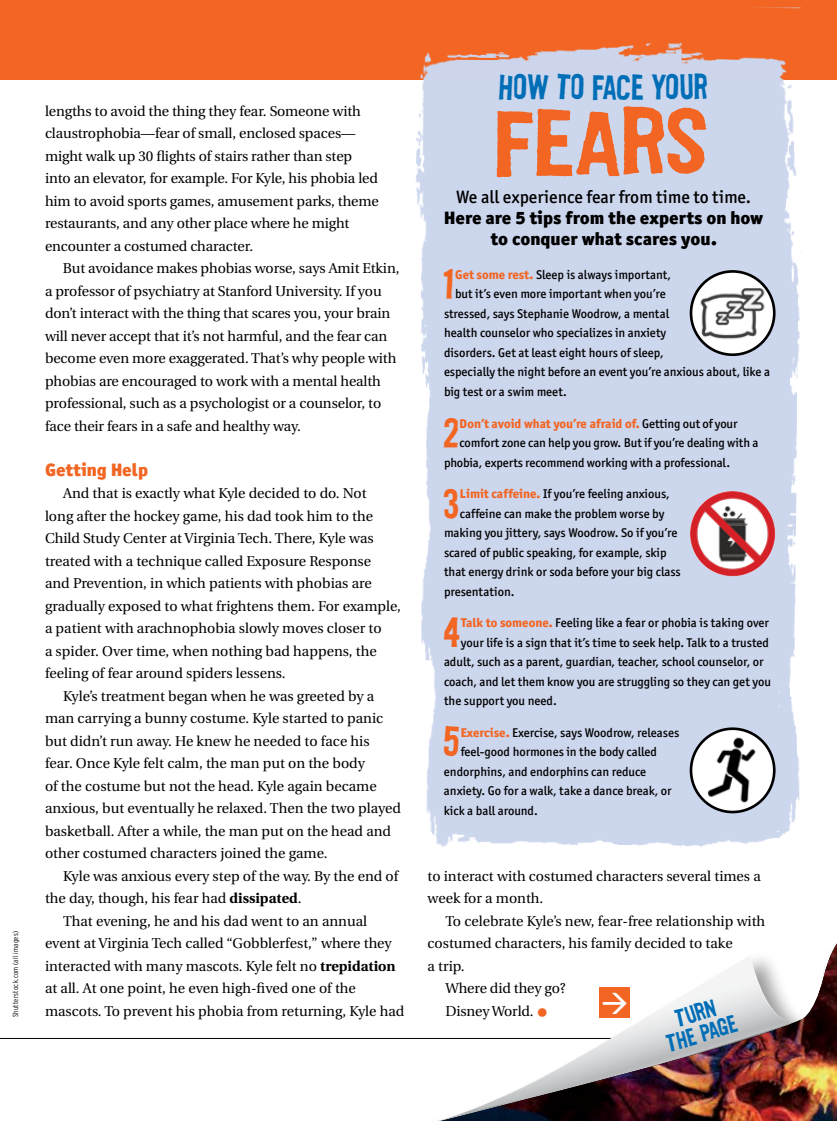
<style>
.page{position:relative;width:837px;height:1121px;background:#fff}
.page>*{position:absolute;margin:0;border:0;box-sizing:border-box;transform-origin:0 0}
.t1{font:87px "Flyerfonts Hardcore";letter-spacing:.005em;color:#f26522;scale:1.21 1}
.t2{font:39px "Flyerfonts Hardcore";color:#f26522}
.t3{font:33px "Flyerfonts Hardcore";letter-spacing:.02em;color:#006eb7}
.t4{font:22.8px/21px "Flyerfonts Hardcore";color:#006eb7;text-align:center}
.t5{font:900 18px/21px "Officina San ITC";color:#000;text-align:center}
.t6{font:500 18px "Officina San ITC";color:#000}
.t7{font:900 18px "Officina San ITC";color:#f26522}
.t8{font:14.25px/22.5px "Utopia";color:#000}
.t9{font:500 12.75px "Officina San ITC";color:#000}
.t10{font:800 12.75px "Officina San ITC";color:#f26522}
.t11{font:300 condensed 7.5px "Interstate";letter-spacing:.035em;color:#000}
.s1{font-weight:700}
.s2{font-weight:800;color:#f26522}
.s3{font-weight:500;color:#000}
.s4{font-size:27px;color:#f26522}
</style>
<div class="page">
<div style="left:0;top:0;width:837px;height:80px;background:#f26522"></div>
<hr style="left:0;top:1038px;width:837px;height:1px;background:#000">
<img style="left:416px;top:52px;width:68px;height:254px">
<img style="left:484px;top:7px;width:317px;height:299px">
<div style="left:421px;top:306px;width:183px;height:541px;background:#ccd6ed"></div>
<img style="left:779px;top:202px;width:22px;height:630px">
<div style="left:604px;top:305px;width:183px;height:542px;background:#ccd6ed"></div>
<svg style="left:691px;top:271px;width:83px;height:84px"></svg>
<img style="left:691px;top:276px;width:81px;height:71px">
<div style="left:690px;top:270px;width:86px;height:86px;border:3px solid #000;border-radius:50%"></div>
<img style="left:695px;top:728px;width:76px;height:84px">
<div style="left:690px;top:727px;width:86px;height:86px;border:3px solid #000;border-radius:50%"></div>
<img style="left:690px;top:491px;width:85px;height:85px;border-radius:43px">
<div style="left:412px;top:940px;width:425px;height:180px;background:#fff"></div>
<img style="left:440px;top:943px;width:397px;height:177px">
<svg style="left:603px;top:992px;width:24px;height:21px"></svg>
<p class="t11" style="left:11px;top:1017px;width:87px;rotate:-90deg">Shutterstock.com (all images)</p>
<p class="t8" style="left:45px;top:100px;width:335px">lengths to avoid the thing they fear. Someone with claustrophobia—fear of small, enclosed spaces— might walk up 30 flights of stairs rather than step into an elevator, for example. For Kyle, his phobia led him to avoid sports games, amusement parks, theme restaurants, and any other place where he might encounter a costumed character.</p>
<p class="t8" style="left:45px;top:257px;width:356px;text-indent:18px">But avoidance makes phobias worse, says Amit Etkin, a professor of psychiatry at Stanford University. If you don’t interact with the thing that scares you, your brain will never accept that it’s not harmful, and the fear can become even more exaggerated. That’s why people with phobias are encouraged to work with a mental health professional, such as a psychologist or a counselor, to face their fears in a safe and healthy way.</p>
<p class="t7" style="left:45px;top:458px;width:105px">Getting Help</p>
<p class="t8" style="left:63px;top:482px;width:305px">And that is exactly what Kyle decided to do. Not</p>
<p class="t8" style="left:45px;top:505px;width:330px">long after the hockey game, his dad took him to the</p>
<p class="t8" style="left:45px;top:527px;width:330px">Child Study Center at Virginia Tech. There, Kyle was</p>
<p class="t8" style="left:45px;top:550px;width:328px">treated with a technique called Exposure Response</p>
<p class="t8" style="left:45px;top:572px;width:328px">and Prevention, in which patients with phobias are</p>
<p class="t8" style="left:45px;top:595px;width:358px">gradually exposed to what frightens them. For example,</p>
<p class="t8" style="left:45px;top:617px;width:338px">a patient with arachnophobia slowly moves closer to</p>
<p class="t8" style="left:45px;top:640px;width:333px">a spider. Over time, when nothing bad happens, the</p>
<p class="t8" style="left:45px;top:662px;width:242px">feeling of fear around spiders lessens.</p>
<p class="t8" style="left:63px;top:685px;width:313px">Kyle’s treatment began when he was greeted by a</p>
<p class="t8" style="left:45px;top:707px;width:340px">man carrying a bunny costume. Kyle started to panic</p>
<p class="t8" style="left:45px;top:730px;width:326px">but didn’t run away. He knew he needed to face his</p>
<p class="t8" style="left:45px;top:752px;width:321px">fear. Once Kyle felt calm, the man put on the body</p>
<p class="t8" style="left:45px;top:775px;width:333px">of the costume but not the head. Kyle again became</p>
<p class="t8" style="left:45px;top:797px;width:358px">anxious, but eventually he relaxed. Then the two played</p>
<p class="t8" style="left:45px;top:820px;width:348px">basketball. After a while, the man put on the head and</p>
<p class="t8" style="left:45px;top:842px;width:284px">other costumed characters joined the game.</p>
<p class="t8" style="left:63px;top:865px;width:337px">Kyle was anxious every step of the way. By the end of</p>
<p class="t8" style="left:45px;top:887px;width:258px">the day, though, his fear had <span class="s1">dissipated</span>.</p>
<p class="t8" style="left:63px;top:910px;width:306px">That evening, he and his dad went to an annual</p>
<p class="t8" style="left:45px;top:932px;width:348px">event at Virginia Tech called “Gobblerfest,” where they</p>
<p class="t8" style="left:45px;top:955px;width:352px">interacted with many mascots. Kyle felt no <span class="s1">trepidation</span></p>
<p class="t8" style="left:45px;top:977px;width:312px">at all. At one point, he even high-fived one of the</p>
<p class="t8" style="left:45px;top:1000px;width:361px">mascots. To prevent his phobia from returning, Kyle had</p>
<h3 class="t3" style="left:499px;top:66px;width:210px">HOW TO FACE YOUR</h3>
<h1 class="t1" style="left:495px;top:87px;width:178px">FEARS</h1>
<p class="t6" style="left:456px;top:186px;width:296px">We all experience fear from time to time.</p>
<p class="t5" style="left:444px;top:207px;width:321px">Here are 5 tips from the experts on how to conquer what scares you.</p>
<h2 class="t2" style="left:444px;top:259px;width:12px">1</h2>
<p class="t9" style="left:455px;top:267px;width:217px"><span class="s2">Get some rest.</span> Sleep is always important,</p>
<p class="t9" style="left:455px;top:287px;width:212px">but it’s even more important when you’re</p>
<p class="t9" style="left:444px;top:306px;width:227px">stressed, says Stephanie Woodrow, a mental</p>
<p class="t9" style="left:444px;top:326px;width:224px">health counselor who specializes in anxiety</p>
<p class="t9" style="left:444px;top:345px;width:221px">disorders. Get at least eight hours of sleep,</p>
<p class="t9" style="left:444px;top:365px;width:328px">especially the night before an event you’re anxious about, like a</p>
<p class="t9" style="left:444px;top:384px;width:124px">big test or a swim meet.</p>
<h2 class="t2" style="left:443px;top:408px;width:16px">2</h2>
<p class="t10" style="left:460px;top:415px;width:279px">Don’t avoid what you’re afraid of. <span class="s3">Getting out of your</span></p>
<p class="t9" style="left:460px;top:435px;width:300px">comfort zone can help you grow. But if you’re dealing with a</p>
<p class="t9" style="left:444px;top:455px;width:288px">phobia, experts recommend working with a professional.</p>
<h2 class="t2" style="left:443px;top:478px;width:17px">3</h2>
<p class="t9" style="left:460px;top:486px;width:211px"><span class="s2">Limit caffeine.</span> If you’re feeling anxious,</p>
<p class="t9" style="left:460px;top:506px;width:206px">caffeine can make the problem worse by</p>
<p class="t9" style="left:444px;top:525px;width:235px">making you jittery, says Woodrow. So if you’re</p>
<p class="t9" style="left:444px;top:545px;width:224px">scared of public speaking, for example, skip</p>
<p class="t9" style="left:444px;top:564px;width:238px">that energy drink or soda before your big class</p>
<p class="t9" style="left:444px;top:584px;width:72px">presentation.</p>
<h2 class="t2" style="left:443px;top:607px;width:18px">4</h2>
<p class="t9" style="left:461px;top:615px;width:309px"><span class="s2">Talk to someone.</span> Feeling like a fear or phobia is taking over</p>
<p class="t9" style="left:461px;top:635px;width:310px">your life is a sign that it’s time to seek help. Talk to a trusted</p>
<p class="t9" style="left:444px;top:654px;width:321px">adult, such as a parent, guardian, teacher, school counselor, or</p>
<p class="t9" style="left:444px;top:674px;width:328px">coach, and let them know you are struggling so they can get you</p>
<p class="t9" style="left:444px;top:693px;width:114px">the support you need.</p>
<h2 class="t2" style="left:443px;top:717px;width:18px">5</h2>
<p class="t9" style="left:461px;top:725px;width:220px"><span class="s2">Exercise.</span> Exercise, says Woodrow, releases</p>
<p class="t9" style="left:461px;top:744px;width:198px">feel-good hormones in the body called</p>
<p class="t9" style="left:444px;top:764px;width:204px">endorphins, and endorphins can reduce</p>
<p class="t9" style="left:444px;top:783px;width:229px">anxiety. Go for a walk, take a dance break, or</p>
<p class="t9" style="left:444px;top:803px;width:95px">kick a ball around.</p>
<p class="t8" style="left:428px;top:865px;width:335px">to interact with costumed characters several times a week for a month.</p>
<p class="t8" style="left:445px;top:910px;width:321px">To celebrate Kyle’s new, fear-free relationship with</p>
<p class="t8" style="left:428px;top:932px;width:307px">costumed characters, his family decided to take</p>
<p class="t8" style="left:428px;top:955px;width:39px">a trip.</p>
<p class="t8" style="left:445px;top:977px;width:122px">Where did they go?</p>
<p class="t8" style="left:445px;top:1000px;width:104px">Disney World. <span class="s4">•</span></p>
<h3 class="t4" style="left:658px;top:1012px;width:73px;rotate:-17deg">TURN<br>THE PAGE</h3>
</div>
